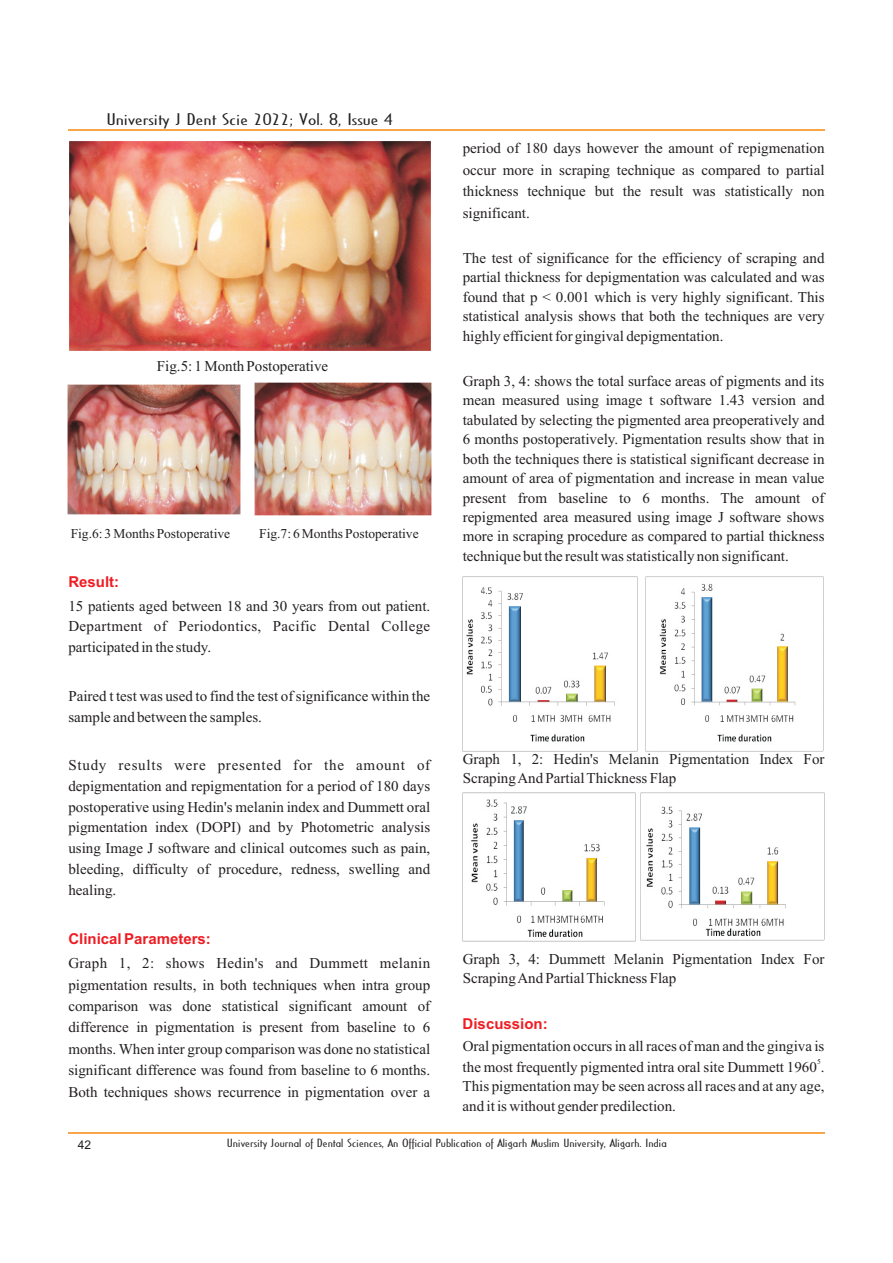
<style>
.page{position:relative;width:893px;height:1263px;background:#fff}
.page>*{position:absolute;margin:0;border:0;box-sizing:border-box;transform-origin:0 0}
.t1{font:16.05px "Cassandra";color:#231f20;scale:1.66 1}
.t2{font:15px/19.5px "Times New Roman";color:#231f20;text-align:justify}
.t3{font:700 15px "Arial";color:#ee1d23}
.t4{font:13.5px "Times New Roman";color:#231f20}
.t5{font:12px "Arial";color:#231f20}
.t6{font:11.25px "Cassandra";color:#231f20;scale:1.51 1}
.t7{font:7.5px "Times New Roman";color:#231f20}
</style>
<div class="page">
<hr style="left:68px;top:130px;width:756px;height:1px;background:#f9a64a">
<hr style="left:68px;top:1132px;width:756px;height:1px;background:#f9a64a">
<img style="left:69px;top:141px;width:362px;height:210px">
<img style="left:68px;top:384px;width:173px;height:130px">
<img style="left:254px;top:383px;width:177px;height:133px">
<img style="left:466px;top:577px;width:172px;height:174px">
<img style="left:645px;top:577px;width:178px;height:175px">
<img style="left:463px;top:793px;width:172px;height:148px">
<img style="left:640px;top:793px;width:185px;height:148px">
<p class="t1" style="left:106px;top:112px;width:174px">University J Dent Scie 2022; Vol. 8, Issue 4</p>
<p class="t2" style="left:157px;top:358px;width:173px">Fig.5: 1 Month Postoperative</p>
<p class="t4" style="left:71px;top:529px;width:161px">Fig.6: 3 Months Postoperative</p>
<p class="t4" style="left:259px;top:529px;width:161px">Fig.7: 6 Months Postoperative</p>
<p class="t3" style="left:68px;top:576px;width:52px">Result:</p>
<p class="t2" style="left:68px;top:597px;width:363px;line-height:20.9px">15 patients aged between 18 and 30 years from out patient.<br>Department of Periodontics, Pacific Dental College participated in the study.</p>
<p class="t2" style="left:68px;top:687px;width:363px;line-height:20.9px">Paired t test was used to find the test of significance within the sample and between the samples.</p>
<p class="t2" style="left:68px;top:756px;width:363px;line-height:20.9px">Study results were presented for the amount of depigmentation and repigmentation for a period of 180 days postoperative using Hedin's melanin index and Dummett oral pigmentation index (DOPI) and by Photometric analysis using Image J software and clinical outcomes such as pain, bleeding, difficulty of procedure, redness, swelling and healing.</p>
<p class="t3" style="left:68px;top:932px;width:144px">Clinical Parameters:</p>
<p class="t2" style="left:68px;top:954px;width:363px;line-height:21.5px">Graph 1, 2: shows Hedin's and Dummett melanin pigmentation results, in both techniques when intra group comparison was done statistical significant amount of difference in pigmentation is present from baseline to 6 months. When inter group comparison was done no statistical significant difference was found from baseline to 6 months.<br>Both techniques shows recurrence in pigmentation over a</p>
<p class="t2" style="left:463px;top:139px;width:363px;line-height:21.5px">period of 180 days however the amount of repigmenation occur more in scraping technique as compared to partial thickness technique but the result was statistically non significant.</p>
<p class="t2" style="left:463px;top:250px;width:363px">The test of significance for the efficiency of scraping and partial thickness for depigmentation was calculated and was found that p &lt; 0.001 which is very highly significant. This statistical analysis shows that both the techniques are very highly efficient for gingival depigmentation.</p>
<p class="t2" style="left:463px;top:373px;width:363px">Graph 3, 4: shows the total surface areas of pigments and its mean measured using image t software 1.43 version and tabulated by selecting the pigmented area preoperatively and 6 months postoperatively. Pigmentation results show that in both the techniques there is statistical significant decrease in amount of area of pigmentation and increase in mean value present from baseline to 6 months. The amount of repigmented area measured using image J software shows more in scraping procedure as compared to partial thickness technique but the result was statistically non significant.</p>
<p class="t2" style="left:463px;top:751px;width:363px">Graph 1, 2: Hedin's Melanin Pigmentation Index For<br>Scraping And Partial Thickness Flap</p>
<p class="t2" style="left:463px;top:950px;width:363px">Graph 3, 4: Dummett Melanin Pigmentation Index For<br>Scraping And Partial Thickness Flap</p>
<p class="t3" style="left:463px;top:1018px;width:87px">Discussion:</p>
<p class="t2" style="left:463px;top:1038px;width:363px">Oral pigmentation occurs in all races of man and the gingiva is</p>
<p class="t7" style="left:817px;top:1059px;width:5px">5</p>
<p class="t2" style="left:463px;top:1058px;width:363px">the most frequently pigmented intra oral site Dummett 1960 .<br>This pigmentation may be seen across all races and at any age, and it is without gender predilection.</p>
<p class="t5" style="left:78px;top:1140px;width:15px">42</p>
<p class="t6" style="left:227px;top:1138px;width:293px">University Journal of Dental Sciences, An Official Publication of Aligarh Muslim University, Aligarh. India</p>
</div>
